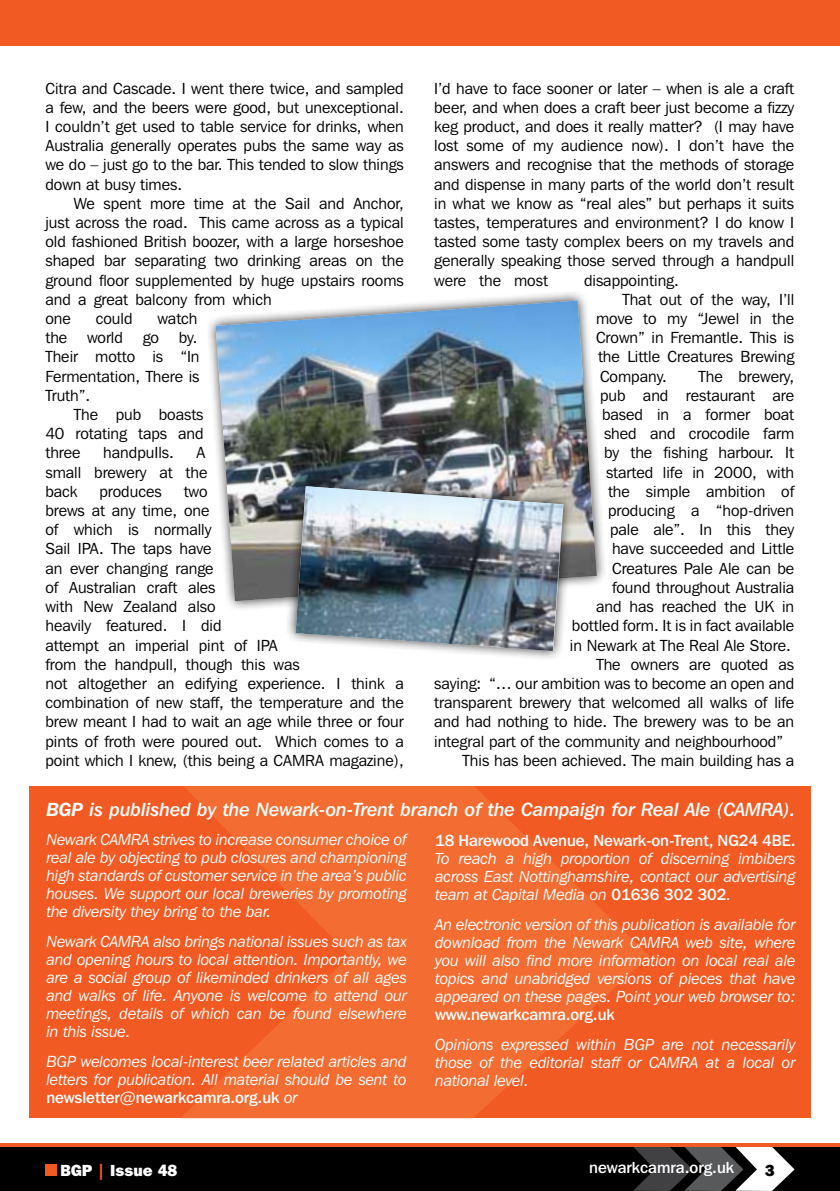
<style>
.page{position:relative;width:840px;height:1191px;background:#fff}
.page>*{position:absolute;margin:0;border:0;box-sizing:border-box;transform-origin:0 0}
.t1{font:19px "Franklin Gothic IT Cby BT Med Ital";letter-spacing:-.005em;color:#fff}
.t2{font:16px/19.2px "Franklin Gothic IT Cby BT";color:#000}
.t3{font:italic 16px/18px "Franklin Gothic IT Cby BT";letter-spacing:-.005em;color:#fff;text-align:justify}
.t4{font:500 16px "Franklin Gothic IT Cby BT";letter-spacing:-.005em;color:#fff}
.t5{font:800 16px "Franklin Gothic IT Cby BT";color:#fff}
.t6{font:800 16px "Franklin Gothic IT Cby BT";color:#000}
.s1{font-family:"Franklin Gothic IT Cby BT";font-weight:600;font-style:italic}
.s2{font-weight:500;font-style:normal}
.s3{color:#f15a22}
</style>
<div class="page">
<div style="left:0;top:1145px;width:839px;height:46px;background:#000"></div>
<div style="left:0;top:0;width:839px;height:45px;background:#f15a22"></div>
<svg style="left:633px;top:1146px;width:161px;height:45px"></svg>
<div style="left:45px;top:1164px;width:11px;height:11px;background:#f15a22"></div>
<hr style="left:0;top:1143px;width:839px;height:3px;background:#f15a22">
<div style="left:205px;top:290px;width:402px;height:321px;background:#000;opacity:.75"></div>
<img style="left:215px;top:300px;width:381px;height:301px">
<div style="left:29px;top:786px;width:781px;height:332px;background:#f15a22"></div>
<svg style="left:181px;top:787px;width:468px;height:331px;fill:#f36c31"></svg>
<div style="left:285px;top:476px;width:288px;height:186px;background:#000;opacity:.75"></div>
<img style="left:295px;top:486px;width:267px;height:165px">
<p class="t2" style="left:45px;top:78px;width:360px;text-align:justify">Citra and Cascade. I went there twice, and sampled a few, and the beers were good, but unexceptional.<br>I couldn’t get used to table service for drinks, when Australia generally operates pubs the same way as we do – just go to the bar. This tended to slow things down at busy times.</p>
<p class="t2" style="left:45px;top:193px;width:360px;text-indent:28px">We spent more time at the Sail and Anchor, just across the road. This came across as a typical old fashioned British boozer, with a large horseshoe shaped bar separating two drinking areas on the ground floor supplemented by huge upstairs rooms and a great balcony from which<br>one</p>
<p class="t2" style="left:45px;top:308px;width:156px;text-indent:112px">watch the world go by.<br>Their motto is “In<br>Fermentation, There is<br>Truth”.</p>
<p class="t2" style="left:45px;top:404px;width:160px;text-align:justify;text-indent:28px">The pub boasts 40 rotating taps and three</p>
<p class="t2" style="left:96px;top:308px;width:38px">could</p>
<p class="t2" style="left:45px;top:443px;width:163px;text-indent:151px">A small brewery at the back</p>
<p class="t2" style="left:103px;top:443px;width:72px">handpuIls.</p>
<p class="t2" style="left:99px;top:481px;width:64px">produces</p>
<p class="t2" style="left:45px;top:481px;width:360px;text-indent:138px">two<br>brews at any time, one<br>of which is normally<br>Sail IPA. The taps have<br>an ever changing range<br>of Australian craft ales<br>with New Zealand also<br>heavily featured. I did<br>attempt an imperial pint of IPA<br>from the handpull, though this was<br>not altogether an edifying experience. I think a combination of new staff, the temperature and the brew meant I had to wait an age while three or four pints of froth were poured out. Which comes to a point which I knew, (this being a CAMRA magazine),</p>
<p class="t2" style="left:434px;top:78px;width:361px;text-align:justify">I’d have to face sooner or later – when is ale a craft beer, and when does a craft beer just become a fizzy keg product, and does it really matter? (I may have lost some of my audience now). I don’t have the answers and recognise that the methods of storage and dispense in many parts of the world don’t result in what we know as “real ales” but perhaps it suits tastes, temperatures and environment? I do know I tasted some tasty complex beers on my travels and generally speaking those served through a handpull were the most</p>
<p class="t2" style="left:583px;top:270px;width:96px">disappointing.</p>
<p class="t2" style="left:622px;top:289px;width:173px">That out of the way, I’ll</p>
<p class="t2" style="left:595px;top:308px;width:199px">move to my “Jewel in the</p>
<p class="t2" style="left:595px;top:328px;width:200px">Crown” in Fremantle. This is</p>
<p class="t2" style="left:597px;top:347px;width:197px">the Little Creatures Brewing</p>
<p class="t2" style="left:599px;top:366px;width:68px">Company.</p>
<p class="t2" style="left:698px;top:366px;width:97px">The brewery,</p>
<p class="t2" style="left:599px;top:385px;width:196px">pub and restaurant are</p>
<p class="t2" style="left:601px;top:404px;width:193px">based in a former boat</p>
<p class="t2" style="left:603px;top:424px;width:191px">shed and crocodile farm</p>
<p class="t2" style="left:603px;top:443px;width:191px">by the fishing harbour. It</p>
<p class="t2" style="left:605px;top:462px;width:189px">started life in 2000, with</p>
<p class="t2" style="left:607px;top:481px;width:188px">the simple ambition of</p>
<p class="t2" style="left:607px;top:500px;width:187px">producing a “hop-driven</p>
<p class="t2" style="left:609px;top:520px;width:185px">pale ale”. In this they</p>
<p class="t2" style="left:611px;top:539px;width:183px">have succeeded and Little</p>
<p class="t2" style="left:611px;top:558px;width:184px">Creatures Pale Ale can be</p>
<p class="t2" style="left:611px;top:577px;width:183px">found throughout Australia</p>
<p class="t2" style="left:595px;top:596px;width:199px">and has reached the UK in</p>
<p class="t2" style="left:571px;top:616px;width:224px">bottled form. It is in fact available</p>
<p class="t2" style="left:569px;top:635px;width:222px">in Newark at The Real Ale Store.</p>
<p class="t2" style="left:596px;top:654px;width:199px">The owners are quoted as</p>
<p class="t2" style="left:434px;top:673px;width:361px">saying: “… our ambition was to become an open and</p>
<p class="t2" style="left:434px;top:692px;width:361px">transparent brewery that welcomed all walks of life</p>
<p class="t2" style="left:434px;top:712px;width:361px">and had nothing to hide. The brewery was to be an</p>
<p class="t2" style="left:434px;top:731px;width:350px">integral part of the community and neighbourhood”</p>
<p class="t2" style="left:462px;top:750px;width:333px">This has been achieved. The main building has a</p>
<p class="t1" style="left:46px;top:798px;width:750px"><span class="s1">BGP</span> is published by the Newark-on-Trent branch of the Campaign for Real Ale (CAMRA).</p>
<p class="t3" style="left:46px;top:830px;width:362px">Newark CAMRA strives to increase consumer choice of real ale by objecting to pub closures and championing high standards of customer service in the area’s public houses. We support our local breweries by promoting the diversity they bring to the bar.</p>
<p class="t3" style="left:46px;top:932px;width:362px">Newark CAMRA also brings national issues such as tax and opening hours to local attention. Importantly, we are a social group of likeminded drinkers of all ages and walks of life. Anyone is welcome to attend our meetings, details of which can be found elsewhere in this issue.</p>
<p class="t3" style="left:46px;top:1052px;width:361px">BGP welcomes local-interest beer related articles and letters for publication. All material should be sent to <span class="s2">newsletter@newarkcamra.org.uk</span> or</p>
<p class="t4" style="left:435px;top:830px;width:362px">18 Harewood Avenue, Newark-on-Trent, NG24 4BE.</p>
<p class="t3" style="left:435px;top:849px;width:362px">To reach a high proportion of discerning imbibers across East Nottinghamshire, contact our advertising team at Capital Media on <span class="s2">01636 302 302</span>.</p>
<p class="t3" style="left:435px;top:915px;width:362px">An electronic version of this publication is available for download from the Newark CAMRA web site, where you will also find more information on local real ale topics and unabridged versions of pieces that have appeared on these pages. Point your web browser to:</p>
<p class="t4" style="left:435px;top:1004px;width:181px">www.newarkcamra.org.uk</p>
<p class="t3" style="left:435px;top:1035px;width:362px">Opinions expressed within BGP are not necessarily those of the editorial staff or CAMRA at a local or national level.</p>
<p class="t5" style="left:60px;top:1159px;width:118px">BGP <span class="s3">|</span> Issue 48</p>
<p class="t4" style="left:589px;top:1157px;width:146px">newarkcamra.org.uk</p>
<p class="t6" style="left:764px;top:1159px;width:11px">3</p>
</div>
